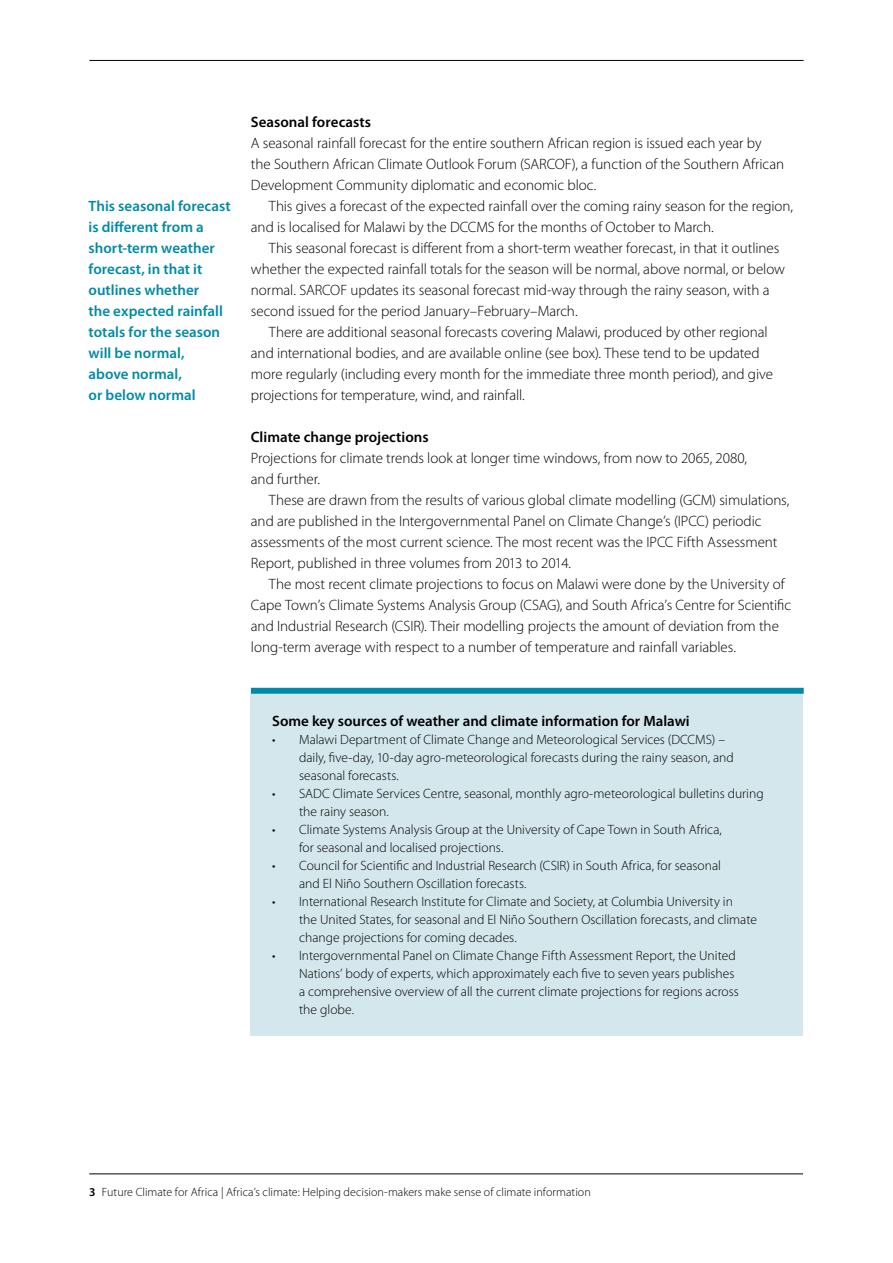
<style>
.page{position:relative;width:893px;height:1263px;background:#fff}
.page>*{position:absolute;margin:0;border:0;box-sizing:border-box;transform-origin:0 0}
.t1{font:300 15px/21px "Myriad Pro";letter-spacing:-.005em;color:#000}
.t2{font:600 15px/21px "Myriad Pro";color:#008aa7}
.t3{font:600 15px "Myriad Pro";color:#000}
.t4{font:300 13.5px/18px "Myriad Pro";color:#000}
.t5{font:300 12px "Myriad Pro";letter-spacing:.005em;color:#000}
.s1{font-weight:600}
</style>
<div class="page">
<hr style="left:89px;top:1173px;width:714px;height:1px;background:#000">
<hr style="left:89px;top:60px;width:715px;height:1px;background:#000">
<div style="left:251px;top:694px;width:552px;height:341px;background:#d3e7ec"></div>
<div style="left:251px;top:688px;width:553px;height:6px;background:#008aa7"></div>
<p class="t2" style="left:89px;top:195px;width:144px">This seasonal forecast is different from a short-term weather forecast, in that it outlines whether<br>the expected rainfall totals for the season will be normal,<br>above normal,<br>or below normal</p>
<p class="t3" style="left:251px;top:112px;width:122px">Seasonal forecasts</p>
<p class="t1" style="left:251px;top:132px;width:535px">A seasonal rainfall forecast for the entire southern African region is issued each year by the Southern African Climate Outlook Forum (SARCOF), a function of the Southern African<br>Development Community diplomatic and economic bloc.</p>
<p class="t1" style="left:251px;top:195px;width:544px;text-indent:18px">This gives a forecast of the expected rainfall over the coming rainy season for the region, and is localised for Malawi by the DCCMS for the months of October to March.</p>
<p class="t1" style="left:251px;top:237px;width:536px;text-indent:18px">This seasonal forecast is different from a short-term weather forecast, in that it outlines whether the expected rainfall totals for the season will be normal, above normal, or below normal. SARCOF updates its seasonal forecast mid-way through the rainy season, with a second issued for the period January–February–March.</p>
<p class="t1" style="left:251px;top:321px;width:524px;text-indent:18px">There are additional seasonal forecasts covering Malawi, produced by other regional and international bodies, and are available online (see box). These tend to be updated more regularly (including every month for the immediate three month period), and give projections for temperature, wind, and rainfall.</p>
<p class="t3" style="left:251px;top:427px;width:179px">Climate change projections</p>
<p class="t1" style="left:251px;top:447px;width:498px">Projections for climate trends look at longer time windows, from now to 2065, 2080, and further.</p>
<p class="t1" style="left:251px;top:489px;width:540px;text-indent:18px">These are drawn from the results of various global climate modelling (GCM) simulations, and are published in the Intergovernmental Panel on Climate Change’s (IPCC) periodic assessments of the most current science. The most recent was the IPCC Fifth Assessment Report, published in three volumes from 2013 to 2014.</p>
<p class="t1" style="left:251px;top:573px;width:542px;text-indent:18px">The most recent climate projections to focus on Malawi were done by the University of Cape Town’s Climate Systems Analysis Group (CSAG), and South Africa’s Centre for Scientific and Industrial Research (CSIR). Their modelling projects the amount of deviation from the long-term average with respect to a number of temperature and rainfall variables.</p>
<p class="t3" style="left:272px;top:712px;width:419px">Some key sources of weather and climate information for Malawi</p>
<p class="t4" style="left:299px;top:731px;width:436px;text-indent:-27px">• Malawi Department of Climate Change and Meteorological Services (DCCMS) – daily, five-day, 10-day agro-meteorological forecasts during the rainy season, and seasonal forecasts.</p>
<p class="t4" style="left:299px;top:785px;width:466px;text-indent:-27px">• SADC Climate Services Centre, seasonal, monthly agro-meteorological bulletins during the rainy season.</p>
<p class="t4" style="left:299px;top:821px;width:424px;text-indent:-27px">• Climate Systems Analysis Group at the University of Cape Town in South Africa, for seasonal and localised projections.</p>
<p class="t4" style="left:299px;top:857px;width:423px;text-indent:-27px">• Council for Scientific and Industrial Research (CSIR) in South Africa, for seasonal and El Niño Southern Oscillation forecasts.</p>
<p class="t4" style="left:299px;top:893px;width:459px;text-indent:-27px">• International Research Institute for Climate and Society, at Columbia University in<br>the United States, for seasonal and El Niño Southern Oscillation forecasts, and climate change projections for coming decades.</p>
<p class="t4" style="left:299px;top:947px;width:441px;text-indent:-27px">• Intergovernmental Panel on Climate Change Fifth Assessment Report, the United Nations’ body of experts, which approximately each five to seven years publishes a comprehensive overview of all the current climate projections for regions across the globe.</p>
<p class="t5" style="left:89px;top:1185px;width:503px"><span class="s1">3</span> Future Climate for Africa | Africa’s climate: Helping decision-makers make sense of climate information</p>
</div>
